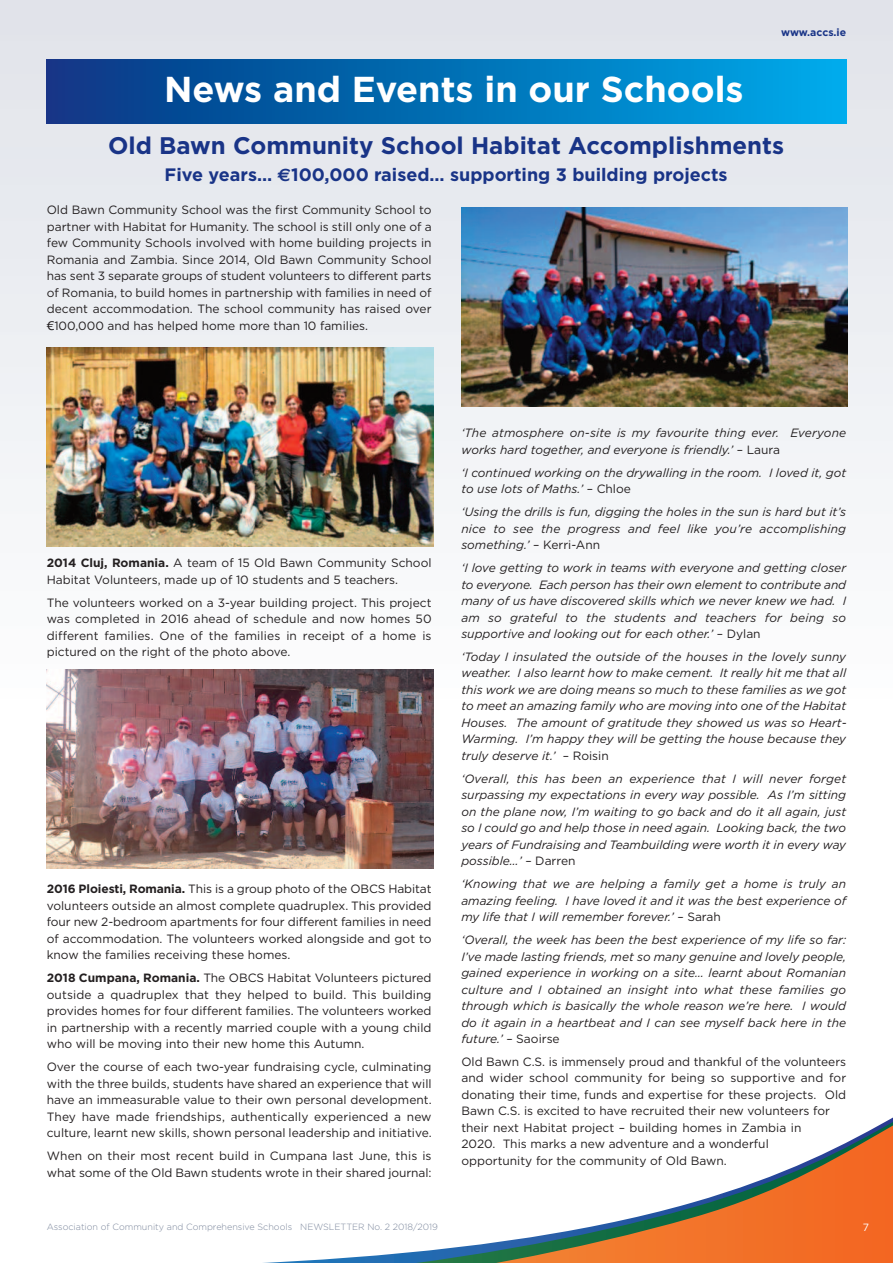
<style>
.page{position:relative;width:893px;height:1263px;background:#fff}
.page>*{position:absolute;margin:0;border:0;box-sizing:border-box;transform-origin:0 0}
.t1{font:700 36px "Gotham";color:#fff}
.t2{font:700 24px "Gotham";color:#193487}
.t3{font:700 18px "Gotham";color:#193487}
.t4{font:12px/16.5px "Gotham";color:#231f20;text-align:justify}
.t5{font:italic 12px/16.5px "Gotham";color:#231f20;text-align:justify}
.t6{font:700 10.5px "Gotham";letter-spacing:-.005em;color:#193487}
.t7{font:10.5px "Gotham";color:#fff}
.t8{font:300 9px "Gotham";color:#7c879c}
.s1{font-family:"Euro Sans"}
.s2{font-family:"Lucida Grande"}
.s3{font-weight:700}
.s4{font-style:normal}
</style>
<div class="page">
<div style="left:0;top:0;width:893px;height:712px;background:linear-gradient(to bottom,#dde1e8,#fefefe)"></div>
<svg style="left:263px;top:1121px;width:630px;height:142px"></svg>
<div style="left:47px;top:60px;width:799px;height:63px;background:linear-gradient(to right,#083582,#00aae9)"></div>
<img style="left:46px;top:347px;width:387px;height:199px">
<img style="left:46px;top:670px;width:387px;height:199px">
<img style="left:461px;top:207px;width:387px;height:199px">
<p class="t6" style="left:781px;top:26px;width:67px">www.accs.ie</p>
<h1 class="t1" style="left:164px;top:69px;width:581px">News and Events in our Schools</h1>
<h2 class="t2" style="left:108px;top:131px;width:678px">Old Bawn Community School Habitat Accomplishments</h2>
<h3 class="t3" style="left:165px;top:164px;width:564px">Five years… <span class="s1">€</span>100,000 raised… supporting 3 building projects</h3>
<p class="t4" style="left:47px;top:202px;width:386px">Old Bawn Community School was the first Community School to partner with Habitat for Humanity. The school is still only one of a few Community Schools involved with home building projects in Romania and Zambia. Since 2014, Old Bawn Community School has sent 3 separate groups of student volunteers to different parts of Romania, to build homes in partnership with families in need of decent accommodation. The school community has raised over <span class="s2">€</span>100,000 and has helped home more than 10 families.</p>
<p class="t4" style="left:47px;top:555px;width:386px"><span class="s3">2014 Cluj, Romania.</span> A team of 15 Old Bawn Community School<br>Habitat Volunteers, made up of 10 students and 5 teachers.</p>
<p class="t4" style="left:47px;top:594px;width:386px">The volunteers worked on a 3-year building project. This project was completed in 2016 ahead of schedule and now homes 50 different families. One of the families in receipt of a home is pictured on the right of the photo above.</p>
<p class="t4" style="left:47px;top:881px;width:386px"><span class="s3">2016 Ploiesti, Romania.</span> This is a group photo of the OBCS Habitat volunteers outside an almost complete quadruplex. This provided four new 2-bedroom apartments for four different families in need of accommodation. The volunteers worked alongside and got to know the families receiving these homes.</p>
<p class="t4" style="left:47px;top:970px;width:386px"><span class="s3">2018 Cumpana, Romania.</span> The OBCS Habitat Volunteers pictured outside a quadruplex that they helped to build. This building provides homes for four different families. The volunteers worked in partnership with a recently married couple with a young child who will be moving into their new home this Autumn.</p>
<p class="t4" style="left:47px;top:1059px;width:386px">Over the course of each two-year fundraising cycle, culminating with the three builds, students have shared an experience that will have an immeasurable value to their own personal development.<br>They have made friendships, authentically experienced a new culture, learnt new skills, shown personal leadership and initiative.</p>
<p class="t4" style="left:47px;top:1148px;width:386px">When on their most recent build in Cumpana last June, this is what some of the Old Bawn students wrote in their shared journal:</p>
<p class="t5" style="left:461px;top:425px;width:386px">‘The atmosphere on-site is my favourite thing ever. Everyone works hard together, and everyone is friendly.’ <span class="s4">– Laura</span></p>
<p class="t5" style="left:461px;top:464px;width:386px">‘I continued working on the drywalling in the room. I loved it, got to use lots of Maths.’ <span class="s4">– Chloe</span></p>
<p class="t5" style="left:461px;top:504px;width:386px">‘Using the drills is fun, digging the holes in the sun is hard but it’s nice to see the progress and feel like you’re accomplishing something.’ <span class="s4">– Kerri-Ann</span></p>
<p class="t5" style="left:461px;top:560px;width:386px">‘I love getting to work in teams with everyone and getting closer to everyone. Each person has their own element to contribute and many of us have discovered skills which we never knew we had. I am so grateful to the students and teachers for being so supportive and looking out for each other.’ <span class="s4">– Dylan</span></p>
<p class="t5" style="left:461px;top:648px;width:387px">‘Today I insulated the outside of the houses in the lovely sunny weather. I also learnt how to make cement. It really hit me that all this work we are doing means so much to these families as we got to meet an amazing family who are moving into one of the Habitat Houses. The amount of gratitude they showed us was so Heart-Warming. I’m happy they will be getting the house because they truly deserve it.’ <span class="s4">– Roisin</span></p>
<p class="t5" style="left:461px;top:770px;width:386px">‘Overall, this has been an experience that I will never forget surpassing my expectations in every way possible. As I’m sitting on the plane now, I’m waiting to go back and do it all again, just so I could go and help those in need again. Looking back, the two years of Fundraising and Teambuilding were worth it in every way possible…’ <span class="s4">– Darren</span></p>
<p class="t5" style="left:461px;top:876px;width:386px">‘Knowing that we are helping a family get a home is truly an amazing feeling. I have loved it and it was the best experience of my life that I will remember forever.’ <span class="s4">– Sarah</span></p>
<p class="t5" style="left:461px;top:932px;width:386px">‘Overall, the week has been the best experience of my life so far:<br>I’ve made lasting friends, met so many genuine and lovely people, gained experience in working on a site… learnt about Romanian culture and I obtained an insight into what these families go through which is basically the whole reason we’re here. I would do it again in a heartbeat and I can see myself back here in the future.’ <span class="s4">– Saoirse</span></p>
<p class="t4" style="left:461px;top:1053px;width:386px;text-align:left">Old Bawn C.S. is immensely proud and thankful of the volunteers and wider school community for being so supportive and for donating their time, funds and expertise for these projects. Old Bawn C.S. is excited to have recruited their new volunteers for their next Habitat project – building homes in Zambia in<br>2020. This marks a new adventure and a wonderful<br>opportunity for the community of Old Bawn.</p>
<p class="t8" style="left:47px;top:1222px;width:393px">Association of Community and Comprehensive Schools NEWSLETTER No. 2 2018/2019</p>
<p class="t7" style="left:863px;top:1221px;width:8px">7</p>
</div>
